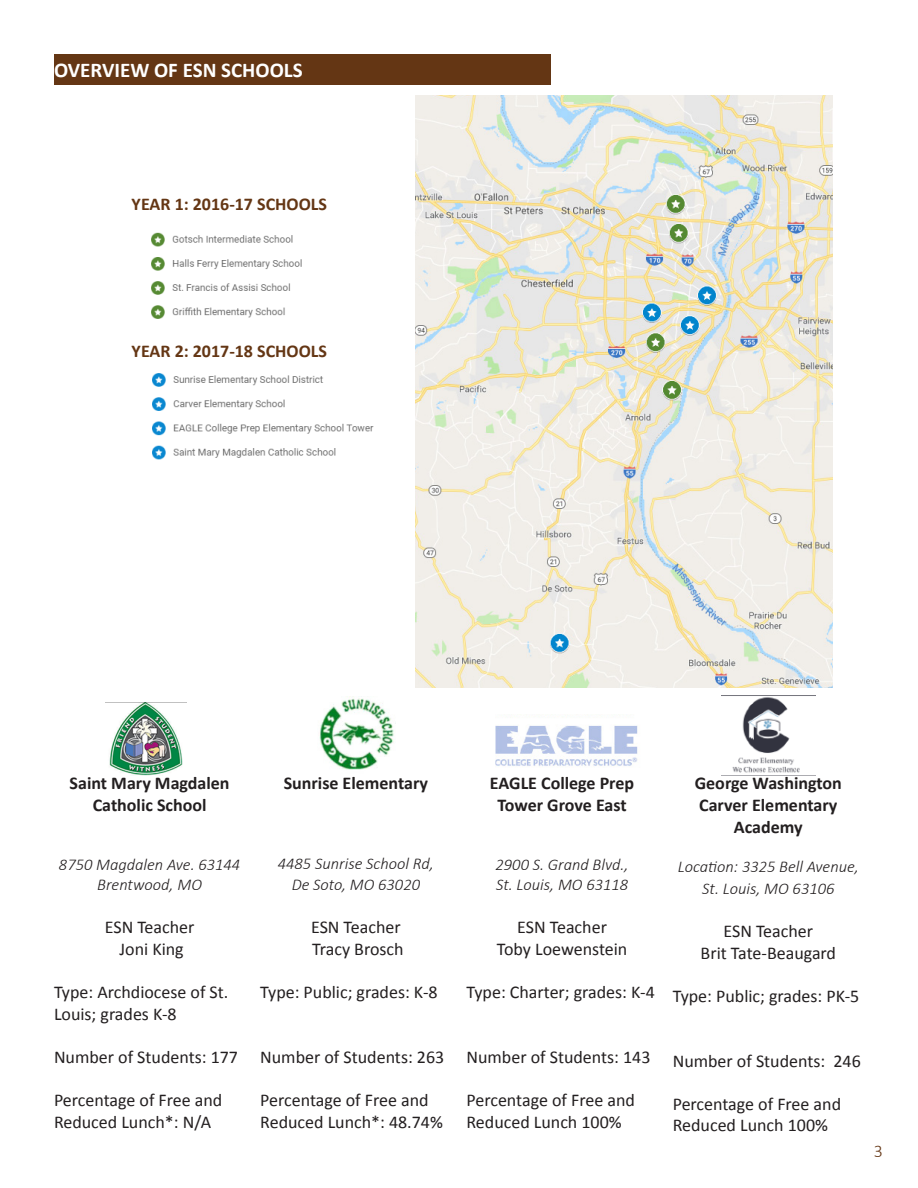
<style>
.page{position:relative;width:918px;height:1188px;background:#fff}
.page>*{position:absolute;margin:0;border:0;box-sizing:border-box;transform-origin:0 0}
.t1{font:700 21px "Calibri";color:#fff}
.t2{font:18px/21.6px "Calibri";color:#231f20}
.t3{font:700 18px/21.6px "Calibri";color:#231f20;text-align:center}
.t4{font:700 18px "Calibri";color:#643614}
.t5{font:300 18px "Calibri";color:#643614}
.t6{font:italic 300 16.5px/19.8px "Calibri";color:#231f20;text-align:center}
</style>
<div class="page">
<div style="left:54px;top:54px;width:497px;height:31px;background:#643614"></div>
<img style="left:495px;top:715px;width:143px;height:52px">
<img style="left:415px;top:95px;width:418px;height:592px">
<img style="left:151px;top:232px;width:151px;height:87px">
<img style="left:152px;top:373px;width:222px;height:87px">
<img style="left:721px;top:695px;width:94px;height:81px">
<img style="left:319px;top:696px;width:77px;height:74px">
<img style="left:109px;top:703px;width:74px;height:73px">
<p class="t1" style="left:54px;top:57px;width:250px">OVERVIEW OF ESN SCHOOLS</p>
<p class="t4" style="left:132px;top:192px;width:197px">YEAR 1: 2016-17 SCHOOLS</p>
<p class="t4" style="left:132px;top:339px;width:197px">YEAR 2: 2017-18 SCHOOLS</p>
<p class="t3" style="left:70px;top:773px;width:161px">Saint Mary Magdalen<br>Catholic School</p>
<p class="t6" style="left:59px;top:855px;width:183px">8750 Magdalen Ave. 63144<br>Brentwood, MO</p>
<p class="t2" style="left:105px;top:917px;width:91px">ESN Teacher</p>
<p class="t2" style="left:120px;top:938px;width:66px">Joni King</p>
<p class="t2" style="left:54px;top:981px;width:176px">Type: Archdiocese of St.<br>Louis; grades K-8</p>
<p class="t2" style="left:54px;top:1046px;width:186px">Number of Students: 177</p>
<p class="t2" style="left:54px;top:1089px;width:170px">Percentage of Free and<br>Reduced Lunch*: N/A</p>
<p class="t3" style="left:284px;top:773px;width:146px">Sunrise Elementary</p>
<p class="t6" style="left:278px;top:853px;width:157px">4485 Sunrise School Rd,</p>
<p class="t6" style="left:292px;top:875px;width:130px">De Soto, MO 63020</p>
<p class="t2" style="left:311px;top:917px;width:91px">ESN Teacher</p>
<p class="t2" style="left:312px;top:938px;width:93px">Tracy Brosch</p>
<p class="t2" style="left:260px;top:981px;width:179px">Type: Public; grades: K-8</p>
<p class="t2" style="left:260px;top:1046px;width:186px">Number of Students: 263</p>
<p class="t2" style="left:260px;top:1089px;width:184px">Percentage of Free and<br>Reduced Lunch*: 48.74%</p>
<p class="t3" style="left:490px;top:773px;width:146px">EAGLE College Prep<br>Tower Grove East</p>
<p class="t6" style="left:496px;top:855px;width:135px">2900 S. Grand Blvd.,</p>
<p class="t6" style="left:496px;top:875px;width:134px">St. Louis, MO 63118</p>
<p class="t2" style="left:497px;top:917px;width:132px;text-align:center">ESN Teacher<br>Toby Loewenstein</p>
<p class="t2" style="left:466px;top:981px;width:190px">Type: Charter; grades: K-4</p>
<p class="t2" style="left:466px;top:1046px;width:186px">Number of Students: 143</p>
<p class="t2" style="left:466px;top:1089px;width:170px">Percentage of Free and<br>Reduced Lunch 100%</p>
<p class="t3" style="left:695px;top:773px;width:149px">George Washington</p>
<p class="t3" style="left:699px;top:794px;width:140px">Carver Elementary</p>
<p class="t3" style="left:734px;top:816px;width:70px">Academy</p>
<p class="t6" style="left:678px;top:856px;width:183px;line-height:21.6px">Location: 3325 Bell Avenue,<br>St. Louis, MO 63106</p>
<p class="t2" style="left:724px;top:920px;width:91px">ESN Teacher</p>
<p class="t2" style="left:701px;top:942px;width:137px">Brit Tate-Beaugard</p>
<p class="t2" style="left:673px;top:985px;width:188px">Type: Public; grades: PK-5</p>
<p class="t2" style="left:673px;top:1050px;width:190px">Number of Students: 246</p>
<p class="t2" style="left:673px;top:1093px;width:170px">Percentage of Free and<br>Reduced Lunch 100%</p>
<p class="t5" style="left:874px;top:1140px;width:11px">3</p>
</div>
